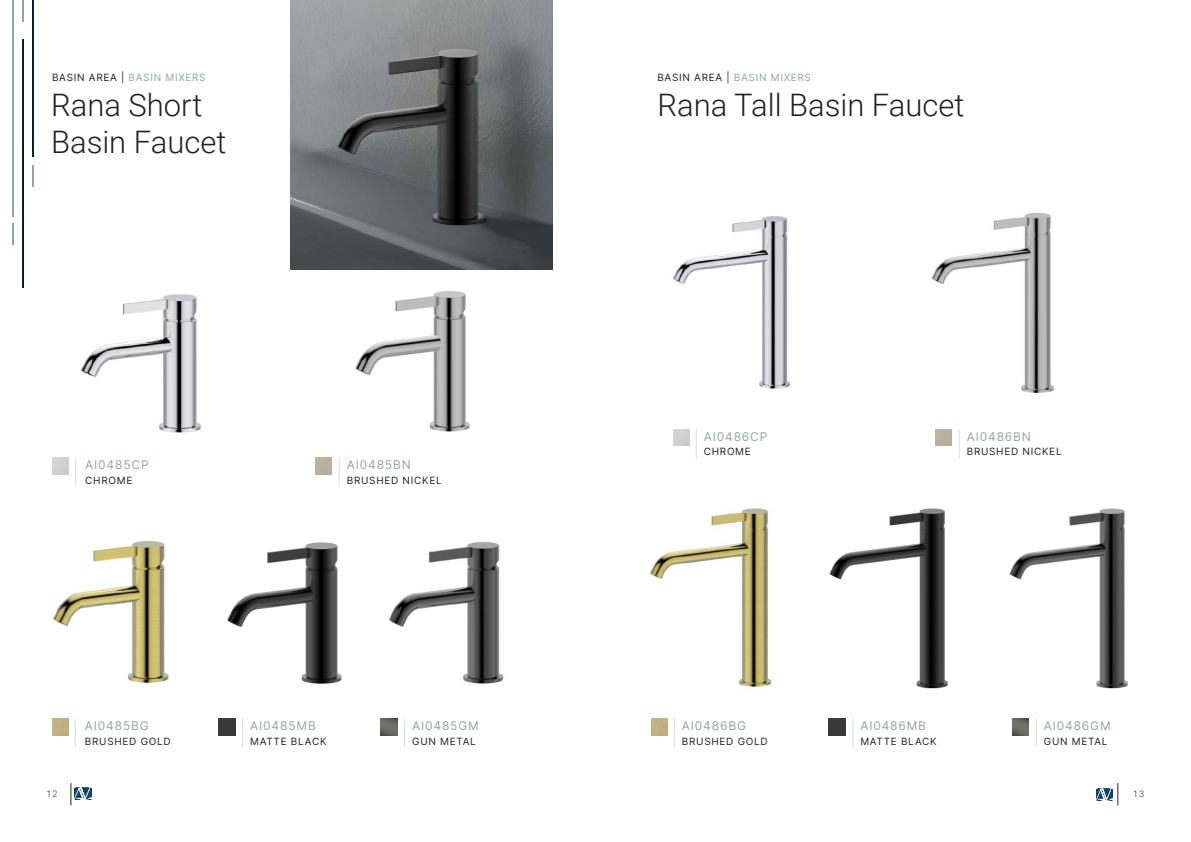
<style>
.page{position:relative;width:1191px;height:842px;background:#fff}
.page>*{position:absolute;margin:0;border:0;box-sizing:border-box;transform-origin:0 0}
.t1{font:300 31px/37px "Roboto";color:#222}
.t2{font:12px "Inter";letter-spacing:.07em;color:#8fa89d}
.t3{font:10px "Inter";letter-spacing:.07em;color:#222}
.t4{font:10px "Inter";letter-spacing:.07em;color:#8fa89d}
.t5{font:300 9px "Roboto";color:#222}
.s1{color:#222}
</style>
<div class="page">
<img style="left:291px;top:0;width:262px;height:270px">
<hr style="left:23px;top:40px;width:1px;height:248px;background:#091d30">
<hr style="left:13px;top:0;width:1px;height:217px;background:#8fa89d">
<img style="left:81px;top:294px;width:120px;height:139px">
<svg style="left:75px;top:458px;width:1px;height:28px"></svg>
<svg style="left:75px;top:719px;width:1px;height:28px"></svg>
<svg style="left:339px;top:458px;width:1px;height:28px"></svg>
<svg style="left:242px;top:719px;width:1px;height:28px"></svg>
<svg style="left:404px;top:719px;width:1px;height:28px"></svg>
<hr style="left:33px;top:0;width:1px;height:157px;background:#091d30">
<svg style="left:23px;top:0;width:1px;height:22px"></svg>
<svg style="left:33px;top:165px;width:1px;height:22px"></svg>
<svg style="left:13px;top:223px;width:1px;height:21px"></svg>
<img style="left:219px;top:719px;width:16px;height:16px">
<img style="left:381px;top:719px;width:16px;height:16px">
<img style="left:673px;top:216px;width:117px;height:173px">
<img style="left:650px;top:508px;width:122px;height:183px">
<img style="left:931px;top:212px;width:123px;height:181px">
<img style="left:829px;top:508px;width:119px;height:181px">
<img style="left:1009px;top:508px;width:119px;height:181px">
<svg style="left:958px;top:430px;width:1px;height:27px"></svg>
<svg style="left:852px;top:719px;width:1px;height:28px"></svg>
<img style="left:829px;top:719px;width:16px;height:16px">
<img style="left:1012px;top:719px;width:16px;height:16px">
<img style="left:53px;top:540px;width:117px;height:146px">
<img style="left:355px;top:291px;width:115px;height:141px">
<img style="left:227px;top:542px;width:115px;height:142px">
<img style="left:389px;top:541px;width:115px;height:143px">
<svg style="left:674px;top:719px;width:1px;height:28px"></svg>
<svg style="left:71px;top:783px;width:1px;height:22px"></svg>
<img style="left:75px;top:787px;width:16px;height:12px">
<svg style="left:1117px;top:783px;width:1px;height:22px"></svg>
<img style="left:1096px;top:788px;width:16px;height:12px">
<p class="t4" style="left:52px;top:71px;width:155px"><span class="s1">BASIN AREA |</span> BASIN MIXERS</p>
<p class="t4" style="left:657px;top:71px;width:155px"><span class="s1">BASIN AREA |</span> BASIN MIXERS</p>
<h1 class="t1" style="left:51px;top:85px;width:177px">Rana Short<br>Basin Faucet</h1>
<h1 class="t1" style="left:657px;top:85px;width:309px">Rana Tall Basin Faucet</h1>
<p class="t2" style="left:704px;top:429px;width:65px">AI0486CP</p>
<p class="t2" style="left:966px;top:429px;width:66px">AI0486BN</p>
<p class="t3" style="left:704px;top:445px;width:49px">CHROME</p>
<p class="t3" style="left:966px;top:445px;width:96px">BRUSHED NICKEL</p>
<p class="t2" style="left:85px;top:458px;width:65px">AI0485CP</p>
<p class="t2" style="left:347px;top:458px;width:65px">AI0485BN</p>
<p class="t3" style="left:85px;top:474px;width:49px">CHROME</p>
<p class="t3" style="left:347px;top:474px;width:96px">BRUSHED NICKEL</p>
<p class="t2" style="left:85px;top:719px;width:65px">AI0485BG</p>
<p class="t2" style="left:250px;top:719px;width:67px">AI0485MB</p>
<p class="t2" style="left:412px;top:719px;width:68px">AI0485GM</p>
<p class="t2" style="left:682px;top:719px;width:65px">AI0486BG</p>
<p class="t2" style="left:860px;top:719px;width:67px">AI0486MB</p>
<p class="t2" style="left:1044px;top:719px;width:68px">AI0486GM</p>
<p class="t3" style="left:85px;top:735px;width:87px">BRUSHED GOLD</p>
<p class="t3" style="left:250px;top:735px;width:78px">MATTE BLACK</p>
<p class="t3" style="left:412px;top:735px;width:65px">GUN METAL</p>
<p class="t3" style="left:682px;top:735px;width:87px">BRUSHED GOLD</p>
<p class="t3" style="left:860px;top:735px;width:78px">MATTE BLACK</p>
<p class="t3" style="left:1044px;top:735px;width:65px">GUN METAL</p>
<p class="t5" style="left:47px;top:787px;width:12px">12</p>
<p class="t5" style="left:1133px;top:787px;width:12px">13</p>
</div>
